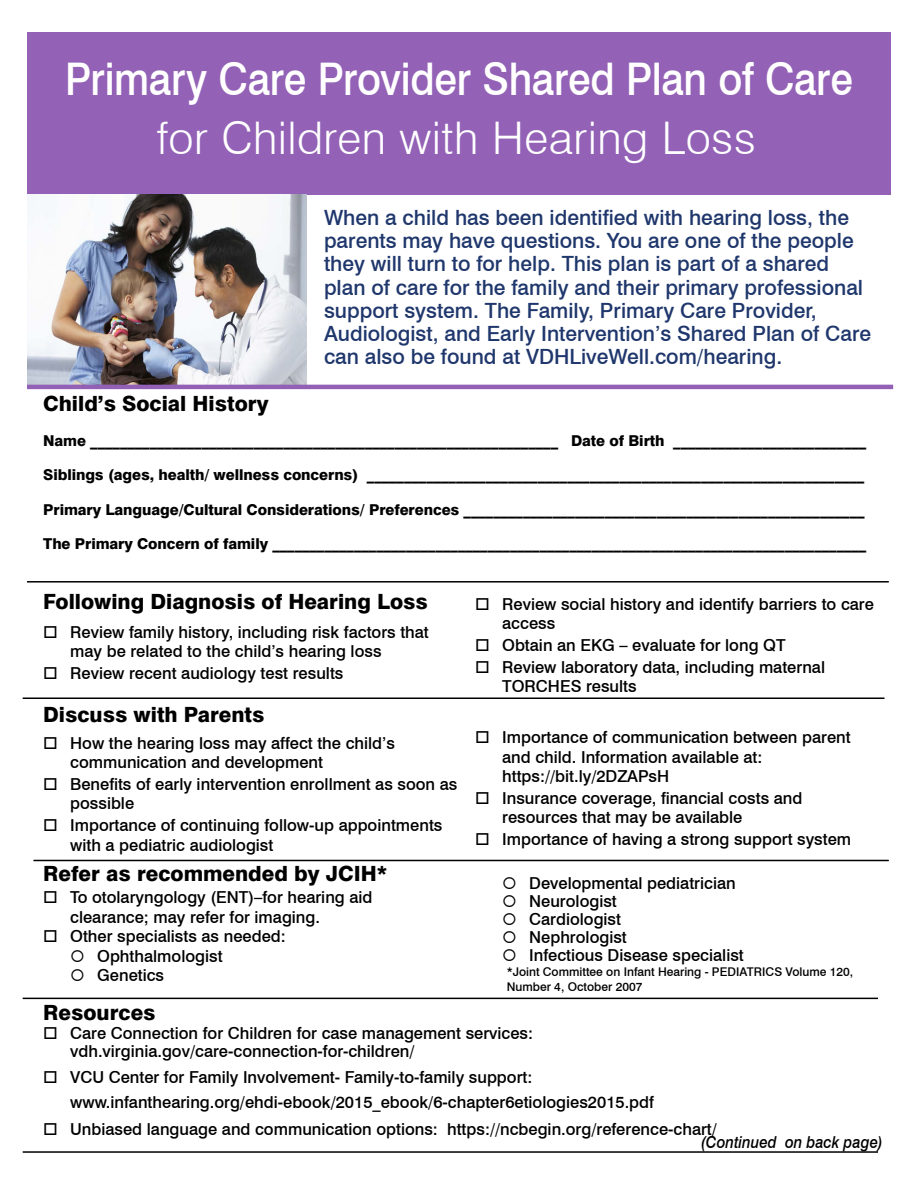
<style>
.page{position:relative;width:918px;height:1188px;background:#fff}
.page>*{position:absolute;margin:0;border:0;box-sizing:border-box;transform-origin:0 0}
.t1{font:500 45px "Swiss 721 BT";letter-spacing:-.01em;color:#fff;scale:.9 1}
.t2{font:300 45px "Swiss 721 BT";letter-spacing:.01em;color:#fff}
.t3{font:500 21px/23.2px "Swiss 721 BT";color:#1f376c}
.t4{font:800 21px "Swiss 721 BT";color:#000}
.t5{font:500 16.5px/19.5px "Swiss 721 BT";color:#000}
.t6{font:800 15px "Swiss 721 BT";letter-spacing:-.005em;color:#000}
.t7{font:500 12px/15px "Swiss 721 BT";color:#000}
.s1{font-style:italic}
</style>
<div class="page">
<div style="left:27px;top:32px;width:864px;height:162px;background:#9362b6"></div>
<img style="left:27px;top:194px;width:280px;height:190px">
<hr style="left:27px;top:385px;width:866px;height:4px;background:#9260b5">
<hr style="left:27px;top:581px;width:862px;height:2px;background:#000">
<hr style="left:23px;top:698px;width:862px;height:1px;background:#000">
<hr style="left:33px;top:860px;width:856px;height:1px;background:#000">
<hr style="left:23px;top:998px;width:855px;height:1px;background:#000">
<hr style="left:23px;top:1151px;width:855px;height:2px;background:#000">
<h1 class="t1" style="left:65px;top:51px;width:877px">Primary Care Provider Shared Plan of Care</h1>
<h1 class="t2" style="left:157px;top:111px;width:601px">for Children with Hearing Loss</h1>
<p class="t3" style="left:324px;top:206px;width:549px">When a child has been identified with hearing loss, the parents may have questions. You are one of the people they will turn to for help. This plan is part of a shared plan of care for the family and their primary professional support system. The Family, Primary Care Provider, Audiologist, and Early Intervention’s Shared Plan of Care can also be found at VDHLiveWell.com/hearing.</p>
<p class="t4" style="left:43px;top:391px;width:227px">Child’s Social History</p>
<p class="t6" style="left:43px;top:431px;width:825px">Name _______________________________________________________________ Date of Birth __________________________</p>
<p class="t6" style="left:43px;top:466px;width:823px">Siblings (ages, health/ wellness concerns) ___________________________________________________________________</p>
<p class="t6" style="left:43px;top:500px;width:823px">Primary Language/Cultural Considerations/ Preferences ______________________________________________________</p>
<p class="t6" style="left:43px;top:534px;width:825px">The Primary Concern of family ________________________________________________________________________________</p>
<p class="t4" style="left:43px;top:589px;width:386px">Following Diagnosis of Hearing Loss</p>
<p class="t5" style="left:70px;top:622px;width:360px;text-indent:-27px">□ Review family history, including risk factors that may be related to the child’s hearing loss</p>
<p class="t5" style="left:43px;top:663px;width:302px">□ Review recent audiology test results</p>
<p class="t4" style="left:43px;top:702px;width:223px">Discuss with Parents</p>
<p class="t5" style="left:70px;top:733px;width:326px;text-indent:-27px">□ How the hearing loss may affect the child’s communication and development</p>
<p class="t5" style="left:70px;top:774px;width:389px;text-indent:-27px">□ Benefits of early intervention enrollment as soon as possible</p>
<p class="t5" style="left:70px;top:815px;width:374px;text-indent:-27px">□ Importance of continuing follow-up appointments with a pediatric audiologist</p>
<p class="t4" style="left:43px;top:861px;width:346px">Refer as recommended by JCIH*</p>
<p class="t5" style="left:70px;top:888px;width:304px;text-indent:-27px">□ To otolaryngology (ENT)–for hearing aid clearance; may refer for imaging.</p>
<p class="t5" style="left:43px;top:927px;width:244px">□ Other specialists as needed:</p>
<p class="t5" style="left:70px;top:946px;width:154px">○ Ophthalmologist</p>
<p class="t5" style="left:70px;top:966px;width:96px">○ Genetics</p>
<p class="t5" style="left:502px;top:594px;width:373px;text-indent:-27px">□ Review social history and identify barriers to care access</p>
<p class="t5" style="left:475px;top:635px;width:312px">□ Obtain an EKG – evaluate for long QT</p>
<p class="t5" style="left:502px;top:657px;width:324px;text-indent:-27px">□ Review laboratory data, including maternal<br>TORCHES results</p>
<p class="t5" style="left:502px;top:727px;width:350px;text-indent:-27px">□ Importance of communication between parent and child. Information available at: https://bit.ly/2DZAPsH</p>
<p class="t5" style="left:502px;top:788px;width:302px;text-indent:-27px">□ Insurance coverage, financial costs and resources that may be available</p>
<p class="t5" style="left:475px;top:830px;width:378px">□ Importance of having a strong support system</p>
<p class="t5" style="left:502px;top:873px;width:235px">○ Developmental pediatrician</p>
<p class="t5" style="left:502px;top:891px;width:116px">○ Neurologist</p>
<p class="t5" style="left:502px;top:909px;width:120px">○ Cardiologist</p>
<p class="t5" style="left:502px;top:927px;width:126px">○ Nephrologist</p>
<p class="t5" style="left:502px;top:945px;width:243px">○ Infectious Disease specialist</p>
<p class="t7" style="left:507px;top:964px;width:348px">*Joint Committee on Infant Hearing - PEDIATRICS Volume 120,<br>Number 4, October 2007</p>
<p class="t4" style="left:43px;top:1000px;width:114px">Resources</p>
<p class="t5" style="left:70px;top:1023px;width:464px;line-height:18.8px;text-indent:-27px">□ Care Connection for Children for case management services: vdh.virginia.gov/care-connection-for-children/</p>
<p class="t5" style="left:70px;top:1064px;width:585px;line-height:25.5px;text-indent:-27px">□ VCU Center for Family Involvement- Family-to-family support: www.infanthearing.org/ehdi-ebook/2015_ebook/6-chapter6etiologies2015.pdf</p>
<p class="t5" style="left:701px;top:1122px;width:183px;line-height:13.6px;text-indent:-658px">□ Unbiased language and communication options: https://ncbegin.org/reference-chart/<br><span class="s1">(Continued on back page)</span></p>
</div>
